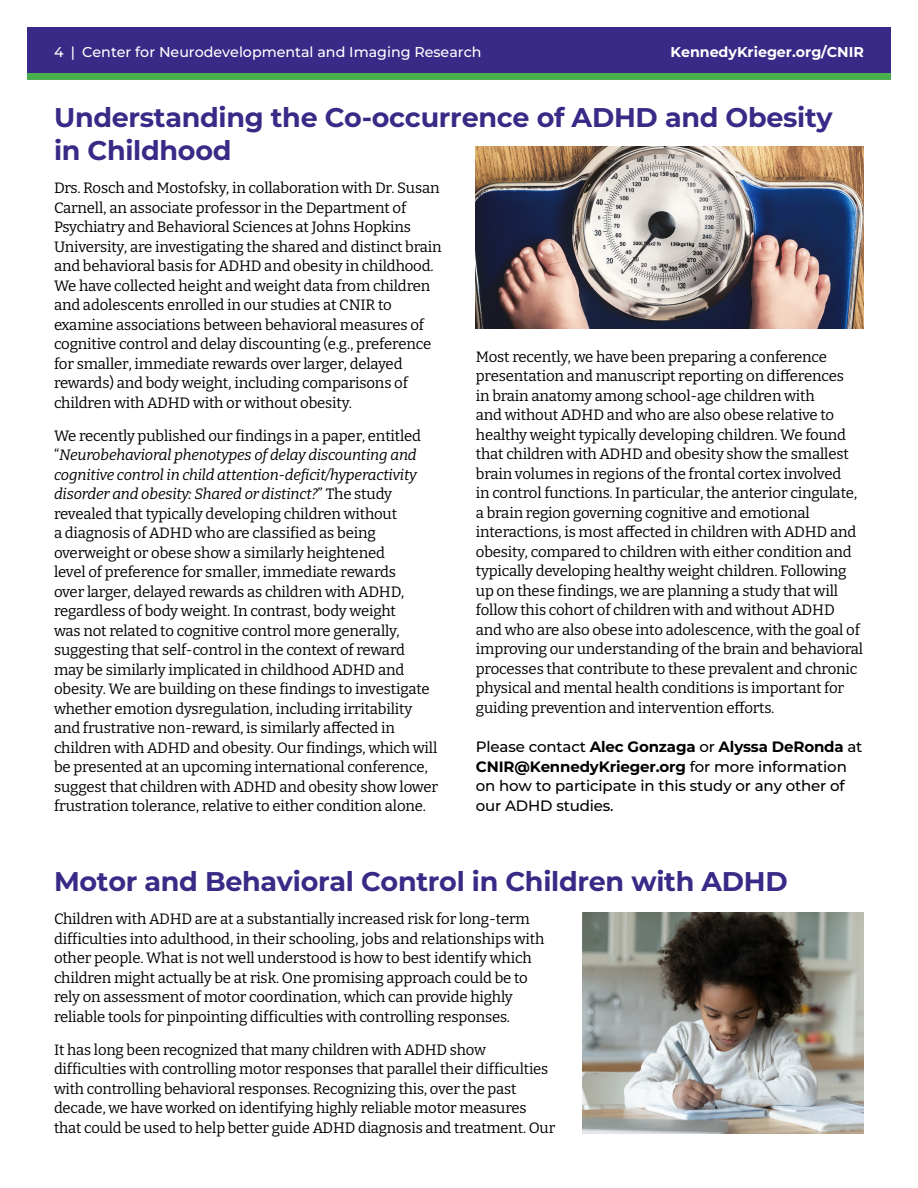
<style>
.page{position:relative;width:918px;height:1188px;background:#fff}
.page>*{position:absolute;margin:0;border:0;box-sizing:border-box;transform-origin:0 0}
.t1{font:100 27px/32.4px "Montserrat";letter-spacing:-.01em;color:#382a86}
.t2{font:100 15px/19.5px "Bitter";letter-spacing:-.01em;color:#000}
.t3{font:100 15px/19.5px "Montserrat";letter-spacing:-.01em;color:#000}
.t4{font:100 14.25px "Montserrat";color:#fff}
.s1{font-style:italic}
</style>
<div class="page">
<img style="left:476px;top:146px;width:388px;height:182px">
<img style="left:582px;top:913px;width:282px;height:221px">
<div style="left:27px;top:27px;width:864px;height:47px;background:#382a86"></div>
<div style="left:27px;top:74px;width:864px;height:6px;background:#4aaf4e"></div>
<p class="t4" style="left:54px;top:43px;width:429px">4 | Center for Neurodevelopmental and Imaging Research</p>
<p class="t4" style="left:670px;top:43px;width:195px">KennedyKrieger.org/CNIR</p>
<h1 class="t1" style="left:54px;top:101px;width:780px">Understanding the Co-occurrence of ADHD and Obesity in Childhood</h1>
<p class="t2" style="left:54px;top:178px;width:389px">Drs. Rosch and Mostofsky, in collaboration with Dr. Susan Carnell, an associate professor in the Department of Psychiatry and Behavioral Sciences at Johns Hopkins University, are investigating the shared and distinct brain and behavioral basis for ADHD and obesity in childhood.<br>We have collected height and weight data from children and adolescents enrolled in our studies at CNIR to examine associations between behavioral measures of cognitive control and delay discounting (e.g., preference for smaller, immediate rewards over larger, delayed rewards) and body weight, including comparisons of children with ADHD with or without obesity.</p>
<p class="t2" style="left:54px;top:425px;width:386px">We recently published our findings in a paper, entitled “<span class="s1">Neurobehavioral phenotypes of delay discounting and cognitive control in child attention-deficit/hyperactivity disorder and obesity: Shared or distinct?</span>” The study revealed that typically developing children without<br>a diagnosis of ADHD who are classified as being overweight or obese show a similarly heightened<br>level of preference for smaller, immediate rewards<br>over larger, delayed rewards as children with ADHD, regardless of body weight. In contrast, body weight<br>was not related to cognitive control more generally, suggesting that self-control in the context of reward may be similarly implicated in childhood ADHD and obesity. We are building on these findings to investigate whether emotion dysregulation, including irritability and frustrative non-reward, is similarly affected in children with ADHD and obesity. Our findings, which will be presented at an upcoming international conference, suggest that children with ADHD and obesity show lower frustration tolerance, relative to either condition alone.</p>
<p class="t2" style="left:476px;top:346px;width:389px">Most recently, we have been preparing a conference presentation and manuscript reporting on differences<br>in brain anatomy among school-age children with<br>and without ADHD and who are also obese relative to healthy weight typically developing children. We found that children with ADHD and obesity show the smallest brain volumes in regions of the frontal cortex involved<br>in control functions. In particular, the anterior cingulate, a brain region governing cognitive and emotional interactions, is most affected in children with ADHD and obesity, compared to children with either condition and typically developing healthy weight children. Following up on these findings, we are planning a study that will follow this cohort of children with and without ADHD and who are also obese into adolescence, with the goal of improving our understanding of the brain and behavioral processes that contribute to these prevalent and chronic physical and mental health conditions is important for guiding prevention and intervention efforts.</p>
<p class="t3" style="left:476px;top:737px;width:388px">Please contact Alec Gonzaga or Alyssa DeRonda at CNIR@KennedyKrieger.org for more information on how to participate in this study or any other of our ADHD studies.</p>
<h1 class="t1" style="left:54px;top:865px;width:735px">Motor and Behavioral Control in Children with ADHD</h1>
<p class="t2" style="left:54px;top:909px;width:492px">Children with ADHD are at a substantially increased risk for long-term difficulties into adulthood, in their schooling, jobs and relationships with other people. What is not well understood is how to best identify which children might actually be at risk. One promising approach could be to rely on assessment of motor coordination, which can provide highly reliable tools for pinpointing difficulties with controlling responses.</p>
<p class="t2" style="left:54px;top:1039px;width:503px">It has long been recognized that many children with ADHD show difficulties with controlling motor responses that parallel their difficulties with controlling behavioral responses. Recognizing this, over the past decade, we have worked on identifying highly reliable motor measures that could be used to help better guide ADHD diagnosis and treatment. Our</p>
</div>
